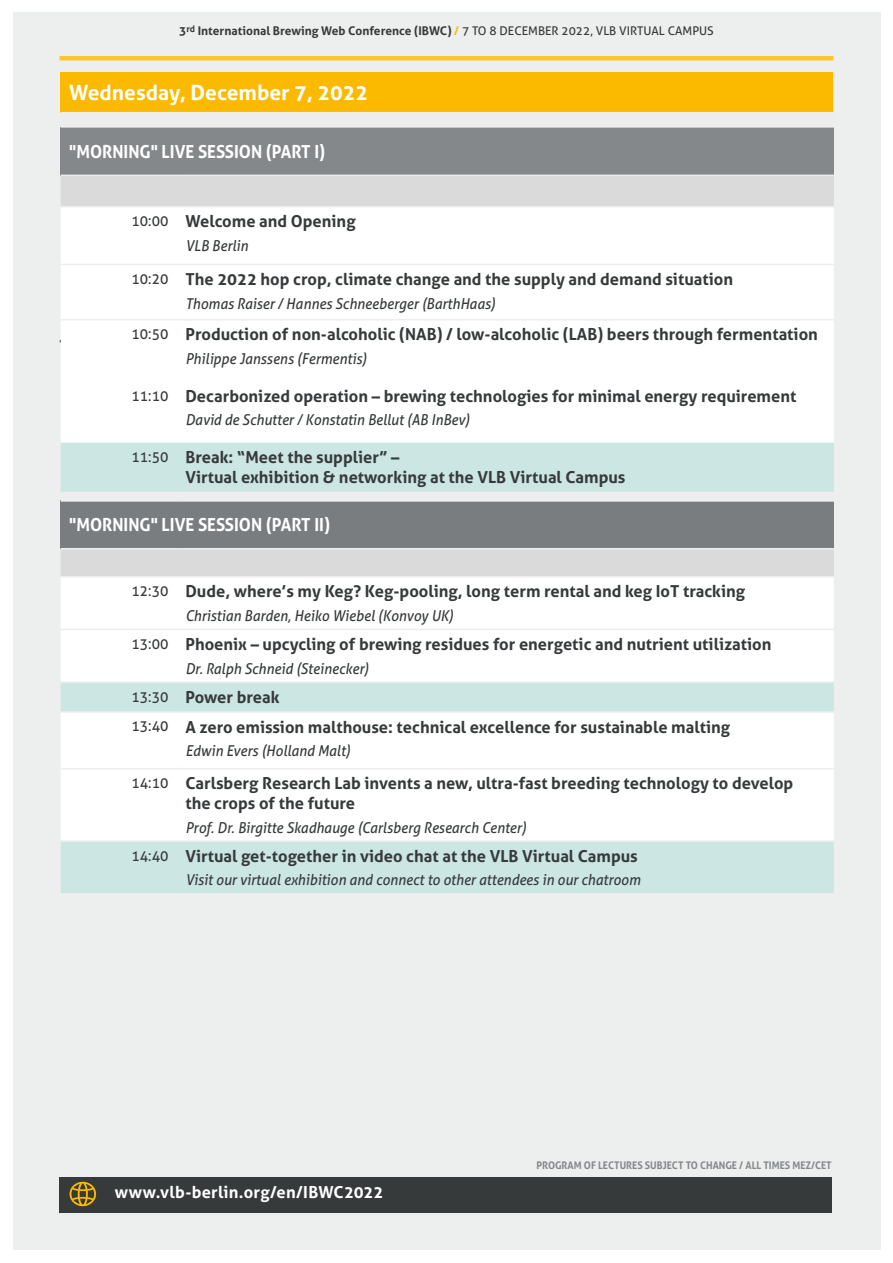
<style>
.page{position:relative;width:893px;height:1263px;background:#fff}
.page>*{position:absolute;margin:0;border:0;box-sizing:border-box;transform-origin:0 0}
.t1{font:700 21px "Aller";color:#fff}
.Themenschwerpunkt{font:700 18px "Aller";color:#fff;scale:.93 1}
.TABELLE_Vortragsthem{font:700 16.5px/19.8px "Aller";color:#373a3b}
.t2{font:700 16.5px "Aller";letter-spacing:.015em;color:#fff}
.TABELLE_Redner{font:italic 15px "Aller";color:#373a3b;scale:.93 1}
.TABELLE_Uhrzeit{font:15px "Aller";color:#373a3b;scale:.93 1}
.t3{font:700 12px "Aller";color:#373a3b}
.Themenschwerpunkt-2{font:700 10.5px "Aller";color:#84888a;scale:.93 1}
.s1{color:#fbba00}
.s2{font-weight:400}
</style>
<div class="page">
<div style="left:13px;top:13px;width:867px;height:1237px;background:#edeeee"></div>
<hr style="left:60px;top:56px;width:773px;height:4px;background:#fdc433">
<div style="left:61px;top:72px;width:773px;height:41px;background:#fbba00"></div>
<div style="left:61px;top:127px;width:773px;height:48px;background:#84888a"></div>
<div style="left:61px;top:176px;width:773px;height:30px;background:#dadada"></div>
<div style="left:61px;top:208px;width:773px;height:56px;background:#fff"></div>
<div style="left:61px;top:265px;width:773px;height:177px;background:#fff"></div>
<svg style="left:61px;top:443px;width:773px;height:450px;background:#ebf3f3"></svg>
<div style="left:61px;top:500px;width:773px;height:49px;background:#7a7d80"></div>
<hr style="left:833px;top:72px;width:2px;height:41px;background:#edeeee">
<hr style="left:61px;top:319px;width:116px;height:1px;background:#edeeee">
<hr style="left:177px;top:319px;width:657px;height:1px;background:#edeeee">
<hr style="left:61px;top:681px;width:116px;height:2px;background:#ededed">
<hr style="left:61px;top:711px;width:116px;height:2px;background:#ededed">
<hr style="left:61px;top:768px;width:116px;height:1px;background:#ededed">
<hr style="left:61px;top:840px;width:116px;height:2px;background:#ededed">
<hr style="left:177px;top:681px;width:657px;height:2px;background:#ededed">
<hr style="left:177px;top:711px;width:657px;height:2px;background:#ededed">
<hr style="left:177px;top:768px;width:657px;height:1px;background:#ededed">
<hr style="left:177px;top:840px;width:657px;height:2px;background:#ededed">
<hr style="left:61px;top:126px;width:116px;height:2px;background:#edeeee">
<hr style="left:177px;top:126px;width:658px;height:2px;background:#edeeee">
<hr style="left:61px;top:499px;width:116px;height:3px;background:#edeeee">
<hr style="left:177px;top:499px;width:658px;height:3px;background:#edeeee">
<hr style="left:61px;top:548px;width:116px;height:1px;background:#ededed">
<hr style="left:61px;top:576px;width:116px;height:1px;background:#ededed">
<hr style="left:61px;top:629px;width:116px;height:1px;background:#ededed">
<hr style="left:177px;top:548px;width:657px;height:1px;background:#ededed">
<hr style="left:177px;top:576px;width:657px;height:1px;background:#ededed">
<hr style="left:177px;top:629px;width:657px;height:1px;background:#ededed">
<hr style="left:61px;top:112px;width:116px;height:1px;background:#ededed">
<hr style="left:177px;top:112px;width:656px;height:1px;background:#ededed">
<div style="left:60px;top:1177px;width:772px;height:35px;background:#373a3b"></div>
<svg style="left:70px;top:1182px;width:26px;height:24px"></svg>
<p class="t3" style="left:179px;top:24px;width:536px">3<sup>rd</sup> International Brewing Web Conference (IBWC) <span class="s1">/</span> <span class="s2">7 TO 8 DECEMBER 2022, VLB VIRTUAL CAMPUS</span></p>
<p class="t1" style="left:69px;top:80px;width:300px">Wednesday, December 7, 2022</p>
<p class="Themenschwerpunkt" style="left:69px;top:140px;width:277px">"MORNING" LIVE SESSION (PART I)</p>
<p class="TABELLE_Uhrzeit" style="left:132px;top:212px;width:41px">10:00</p>
<p class="TABELLE_Vortragsthem" style="left:185px;top:211px;width:172px">Welcome and Opening</p>
<p class="TABELLE_Redner" style="left:185px;top:236px;width:69px">VLB Berlin</p>
<p class="TABELLE_Uhrzeit" style="left:132px;top:270px;width:41px">10:20</p>
<p class="TABELLE_Vortragsthem" style="left:185px;top:269px;width:549px">The 2022 hop crop, climate change and the supply and demand situation</p>
<p class="TABELLE_Redner" style="left:185px;top:294px;width:335px">Thomas Raiser / Hannes Schneeberger (BarthHaas)</p>
<p class="TABELLE_Uhrzeit" style="left:132px;top:325px;width:41px">10:50</p>
<p class="TABELLE_Vortragsthem" style="left:185px;top:325px;width:634px">Production of non-alcoholic (NAB) / low-alcoholic (LAB) beers through fermentation</p>
<p class="TABELLE_Redner" style="left:185px;top:349px;width:197px">Philippe Janssens (Fermentis)</p>
<p class="TABELLE_Uhrzeit" style="left:132px;top:386px;width:41px">11:10</p>
<p class="TABELLE_Vortragsthem" style="left:185px;top:386px;width:612px">Decarbonized operation – brewing technologies for minimal energy requirement</p>
<p class="TABELLE_Redner" style="left:185px;top:411px;width:307px">David de Schutter / Konstatin Bellut (AB InBev)</p>
<p class="TABELLE_Uhrzeit" style="left:132px;top:448px;width:41px">11:50</p>
<p class="TABELLE_Vortragsthem" style="left:185px;top:447px;width:442px">Break: “Meet the supplier” –<br>Virtual exhibition &amp; networking at the VLB Virtual Campus</p>
<p class="Themenschwerpunkt" style="left:69px;top:514px;width:282px">"MORNING" LIVE SESSION (PART II)</p>
<p class="TABELLE_Uhrzeit" style="left:132px;top:582px;width:41px">12:30</p>
<p class="TABELLE_Vortragsthem" style="left:185px;top:582px;width:561px">Dude, where’s my Keg? Keg-pooling, long term rental and keg IoT tracking</p>
<p class="TABELLE_Redner" style="left:185px;top:606px;width:290px">Christian Barden, Heiko Wiebel (Konvoy UK)</p>
<p class="TABELLE_Uhrzeit" style="left:132px;top:635px;width:41px">13:00</p>
<p class="TABELLE_Vortragsthem" style="left:185px;top:634px;width:588px">Phoenix – upcycling of brewing residues for energetic and nutrient utilization</p>
<p class="TABELLE_Redner" style="left:185px;top:659px;width:199px">Dr. Ralph Schneid (Steinecker)</p>
<p class="TABELLE_Uhrzeit" style="left:132px;top:687px;width:41px">13:30</p>
<p class="TABELLE_Vortragsthem" style="left:185px;top:687px;width:96px">Power break</p>
<p class="TABELLE_Uhrzeit" style="left:132px;top:717px;width:41px">13:40</p>
<p class="TABELLE_Vortragsthem" style="left:185px;top:717px;width:546px">A zero emission malthouse: technical excellence for sustainable malting</p>
<p class="TABELLE_Redner" style="left:185px;top:742px;width:179px">Edwin Evers (Holland Malt)</p>
<p class="TABELLE_Uhrzeit" style="left:132px;top:774px;width:41px">14:10</p>
<p class="TABELLE_Vortragsthem" style="left:185px;top:773px;width:609px">Carlsberg Research Lab invents a new, ultra-fast breeding technology to develop the crops of the future</p>
<p class="TABELLE_Redner" style="left:185px;top:818px;width:368px">Prof. Dr. Birgitte Skadhauge (Carlsberg Research Center)</p>
<p class="TABELLE_Uhrzeit" style="left:132px;top:846px;width:41px">14:40</p>
<p class="TABELLE_Vortragsthem" style="left:185px;top:846px;width:454px">Virtual get-together in video chat at the VLB Virtual Campus</p>
<p class="TABELLE_Redner" style="left:185px;top:871px;width:491px">Visit our virtual exhibition and connect to other attendees in our chatroom</p>
<p class="t2" style="left:115px;top:1182px;width:270px">www.vlb-berlin.org/en/IBWC2022</p>
<p class="Themenschwerpunkt-2" style="left:536px;top:1158px;width:319px">PROGRAM OF LECTURES SUBJECT TO CHANGE / ALL TIMES MEZ/CET</p>
</div>
